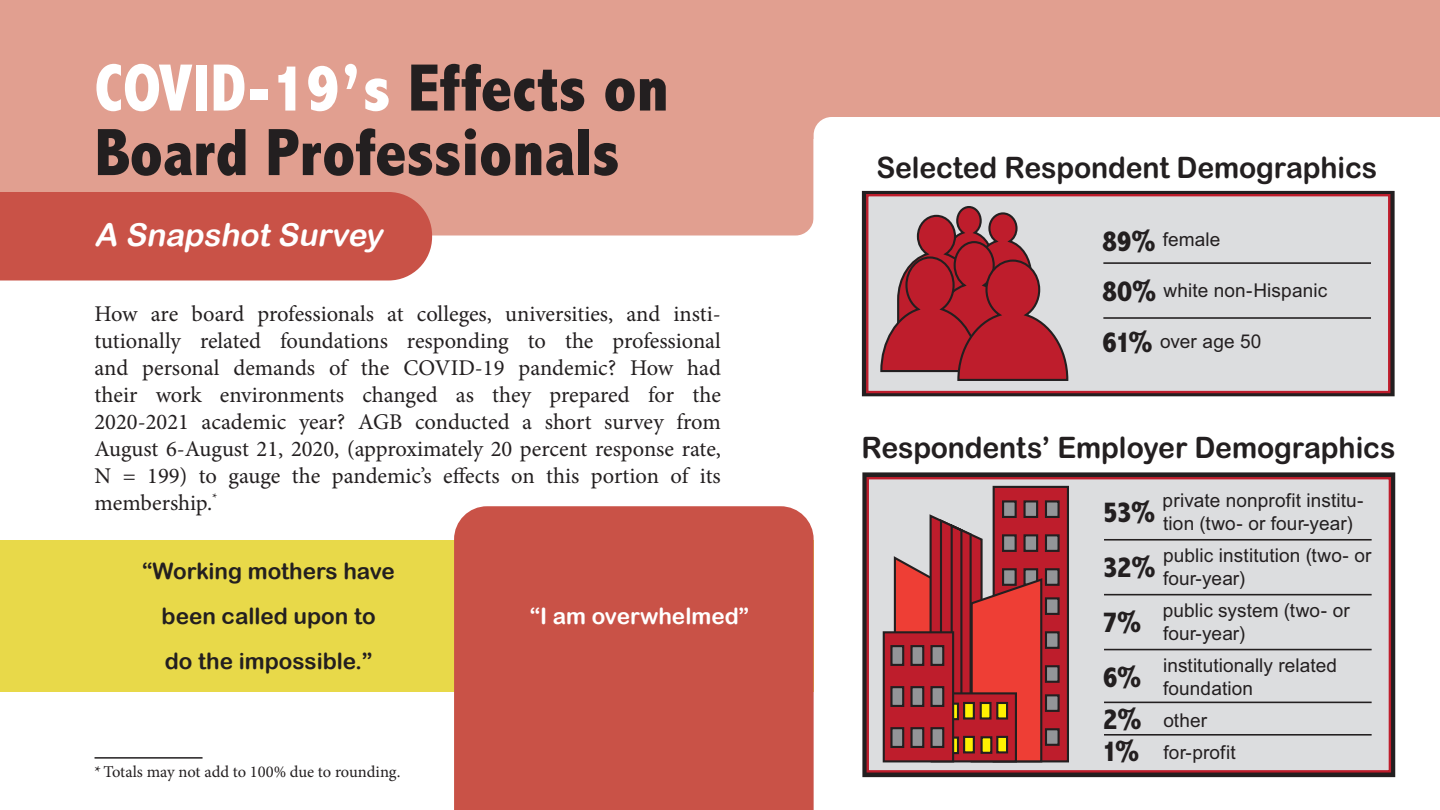
<style>
.page{position:relative;width:1440px;height:810px;background:#fff}
.page>*{position:absolute;margin:0;border:0;box-sizing:border-box;transform-origin:0 0}
.t1{font:800 condensed 67.5px/64.5px "Abadi";color:#231f20}
.t2{font:italic 31.5px "Arial Rounded MT Bold";color:#fff}
.t3{font:29.55px "Arial Rounded MT Bold";letter-spacing:-.005em;color:#231f20;scale:.96 1}
.t4{font:800 condensed 29.55px/55.1px "Abadi";letter-spacing:-.035em;color:#231f20}
.t5{font:22.5px/27px "Minion Pro";color:#231f20;text-align:justify}
.t6{font:22.5px/45px "Arial Rounded MT Bold";color:#231f20;text-align:center}
.t7{font:22.5px "Arial Rounded MT Bold";color:#fff}
.t8{font:19.05px/23.2px "Arial";letter-spacing:.005em;color:#231f20}
.t9{font:16.5px "Minion Pro";letter-spacing:-.005em;color:#231f20}
.s1{color:#fff}
.s2{font-family:"Abadi";font-weight:800;font-stretch:condensed;font-size:29.55px}
</style>
<div class="page">
<div style="left:0;top:540px;width:813px;height:152px;background:#e8d949"></div>
<div style="left:0;top:138px;width:813px;height:98px;background:#e19f90"></div>
<div style="left:454px;top:506px;width:359px;height:304px;background:#c95247"></div>
<div style="left:0;top:0;width:1440px;height:138px;background:#e19f90"></div>
<div style="left:0;top:192px;width:432px;height:88px;background:#c95247"></div>
<div style="left:1224px;top:117px;width:216px;height:57px;background:#fff"></div>
<hr style="left:94px;top:757px;width:108px;height:2px;background:#231f20">
<div style="left:813px;top:117px;width:603px;height:304px;background:#fff;border-radius:18px"></div>
<div style="left:862px;top:191px;width:532px;height:205px;border:2px solid #231f20"></div>
<div style="left:866px;top:194px;width:524px;height:199px;background:#dcdddf;border:2px solid #be1d2c"></div>
<svg style="left:880px;top:206px;width:189px;height:175px"></svg>
<hr style="left:1103px;top:262px;width:268px;height:2px;background:#231f20">
<hr style="left:1103px;top:317px;width:268px;height:2px;background:#231f20">
<div style="left:862px;top:472px;width:533px;height:305px;border:2px solid #231f20"></div>
<div style="left:866px;top:477px;width:525px;height:296px;background:#dcdddf;border:2px solid #be1d2c"></div>
<div style="left:992px;top:486px;width:77px;height:276px;background:#be1d2c;border:2px solid #231f20"></div>
<div style="left:1045px;top:534px;width:14px;height:18px;background:#939598;border:2px solid #231f20"></div>
<div style="left:1045px;top:568px;width:14px;height:18px;background:#939598;border:2px solid #231f20"></div>
<div style="left:1002px;top:500px;width:14px;height:18px;background:#939598;border:2px solid #231f20"></div>
<div style="left:1023px;top:500px;width:15px;height:18px;background:#939598;border:2px solid #231f20"></div>
<div style="left:1045px;top:500px;width:14px;height:18px;background:#939598;border:2px solid #231f20"></div>
<svg style="left:893px;top:513px;width:150px;height:250px"></svg>
<div style="left:930px;top:692px;width:87px;height:70px;background:#be1d2c;border:2px solid #231f20"></div>
<svg style="left:954px;top:737px;width:5px;height:17px"></svg>
<svg style="left:954px;top:703px;width:5px;height:17px"></svg>
<div style="left:1045px;top:631px;width:14px;height:18px;background:#939598;border:2px solid #231f20"></div>
<div style="left:1045px;top:665px;width:14px;height:18px;background:#939598;border:2px solid #231f20"></div>
<div style="left:1045px;top:597px;width:14px;height:18px;background:#939598;border:2px solid #231f20"></div>
<div style="left:1045px;top:728px;width:14px;height:18px;background:#939598;border:2px solid #231f20"></div>
<div style="left:1045px;top:694px;width:14px;height:18px;background:#939598;border:2px solid #231f20"></div>
<div style="left:963px;top:736px;width:12px;height:17px;background:#fff101;border:2px solid #231f20"></div>
<div style="left:996px;top:736px;width:12px;height:17px;background:#fff101;border:2px solid #231f20"></div>
<div style="left:963px;top:702px;width:12px;height:18px;background:#fff101;border:2px solid #231f20"></div>
<div style="left:979px;top:702px;width:12px;height:18px;background:#fff101;border:2px solid #231f20"></div>
<div style="left:996px;top:702px;width:12px;height:18px;background:#fff101;border:2px solid #231f20"></div>
<div style="left:882px;top:631px;width:72px;height:131px;background:#be1d2c;border:2px solid #231f20"></div>
<div style="left:890px;top:686px;width:14px;height:21px;background:#939598;border:2px solid #231f20"></div>
<div style="left:910px;top:686px;width:14px;height:21px;background:#939598;border:2px solid #231f20"></div>
<div style="left:930px;top:686px;width:14px;height:21px;background:#939598;border:2px solid #231f20"></div>
<div style="left:890px;top:727px;width:14px;height:21px;background:#939598;border:2px solid #231f20"></div>
<div style="left:910px;top:727px;width:14px;height:21px;background:#939598;border:2px solid #231f20"></div>
<div style="left:930px;top:727px;width:14px;height:21px;background:#939598;border:2px solid #231f20"></div>
<div style="left:890px;top:645px;width:14px;height:21px;background:#939598;border:2px solid #231f20"></div>
<div style="left:910px;top:645px;width:14px;height:21px;background:#939598;border:2px solid #231f20"></div>
<div style="left:930px;top:645px;width:14px;height:21px;background:#939598;border:2px solid #231f20"></div>
<div style="left:980px;top:736px;width:12px;height:18px;background:#fff101;border:2px solid #231f20"></div>
<hr style="left:1104px;top:539px;width:267px;height:2px;background:#231f20">
<hr style="left:1104px;top:594px;width:267px;height:1px;background:#231f20">
<hr style="left:1104px;top:649px;width:267px;height:1px;background:#231f20">
<hr style="left:1104px;top:702px;width:267px;height:1px;background:#231f20">
<hr style="left:1104px;top:734px;width:267px;height:2px;background:#231f20">
<hr style="left:1104px;top:432px;width:267px;height:1px;background:#231f20">
<h1 class="t1" style="left:94px;top:56px;width:576px"><span class="s1">COVID-19’s</span> Effects on<br>Board Professionals</h1>
<h2 class="t2" style="left:94px;top:216px;width:296px">A SnapshotSurvey</h2>
<p class="t5" style="left:94px;top:300px;width:628px">How are board professionals at colleges, universities, and insti&shy;tutionally related foundations responding to the professional and personal demands of the COVID-19 pandemic? How had their work environments changed as they prepared for the 2020-2021 academic year? AGB conducted a short survey from August 6-August 21, 2020, (approximately 20 percent response rate, N = 199) to gauge the pandemic’s effects on this portion of its membership.<sup>*</sup></p>
<p class="t6" style="left:142px;top:548px;width:254px">“Working mothers have been called upon to<br>do the impossible.”</p>
<p class="t9" style="left:94px;top:761px;width:307px">*Totals may not add to 100% due to rounding.</p>
<p class="t7" style="left:530px;top:602px;width:221px">“I am overwhelmed”</p>
<h3 class="t3" style="left:876px;top:150px;width:523px">Selected Respondent Demographics</h3>
<p class="t8" style="left:1102px;top:228px;width:120px"><span class="s2">89%</span> female</p>
<p class="t8" style="left:1102px;top:279px;width:227px"><span class="s2">80%</span> white non-Hispanic</p>
<p class="t8" style="left:1102px;top:330px;width:161px"><span class="s2">61%</span> over age 50</p>
<p class="t8" style="left:1103px;top:288px;width:161px"><span class="s2">61%</span> over age 50</p>
<h3 class="t3" style="left:861px;top:431px;width:558px">Respondents’ Employer Demographics</h3>
<h3 class="t4" style="left:1103px;top:484px;width:54px">53%</h3>
<p class="t8" style="left:1162px;top:489px;width:202px">private nonprofit institu&shy;tion (two- or four-year)</p>
<h3 class="t4" style="left:1103px;top:539px;width:54px">32%</h3>
<p class="t8" style="left:1163px;top:544px;width:210px">public institution (two- or four-year)</p>
<h3 class="t4" style="left:1103px;top:594px;width:40px">7%</h3>
<p class="t8" style="left:1162px;top:599px;width:189px">public system (two- or four-year)</p>
<h3 class="t4" style="left:1103px;top:649px;width:40px">6%</h3>
<p class="t8" style="left:1163px;top:654px;width:176px">institutionally related foundation</p>
<p class="t8" style="left:1102px;top:705px;width:135px;line-height:31.7px"><span class="s2">2%</span> other<br><span class="s2">1%</span> for-profit</p>
<h3 class="t4" style="left:1102px;top:527px;width:54px">53%<br>32%<br>7%<br>6</h3>
<p class="t8" style="left:1102px;top:751px;width:106px"><span class="s2">2%</span> other</p>
</div>
